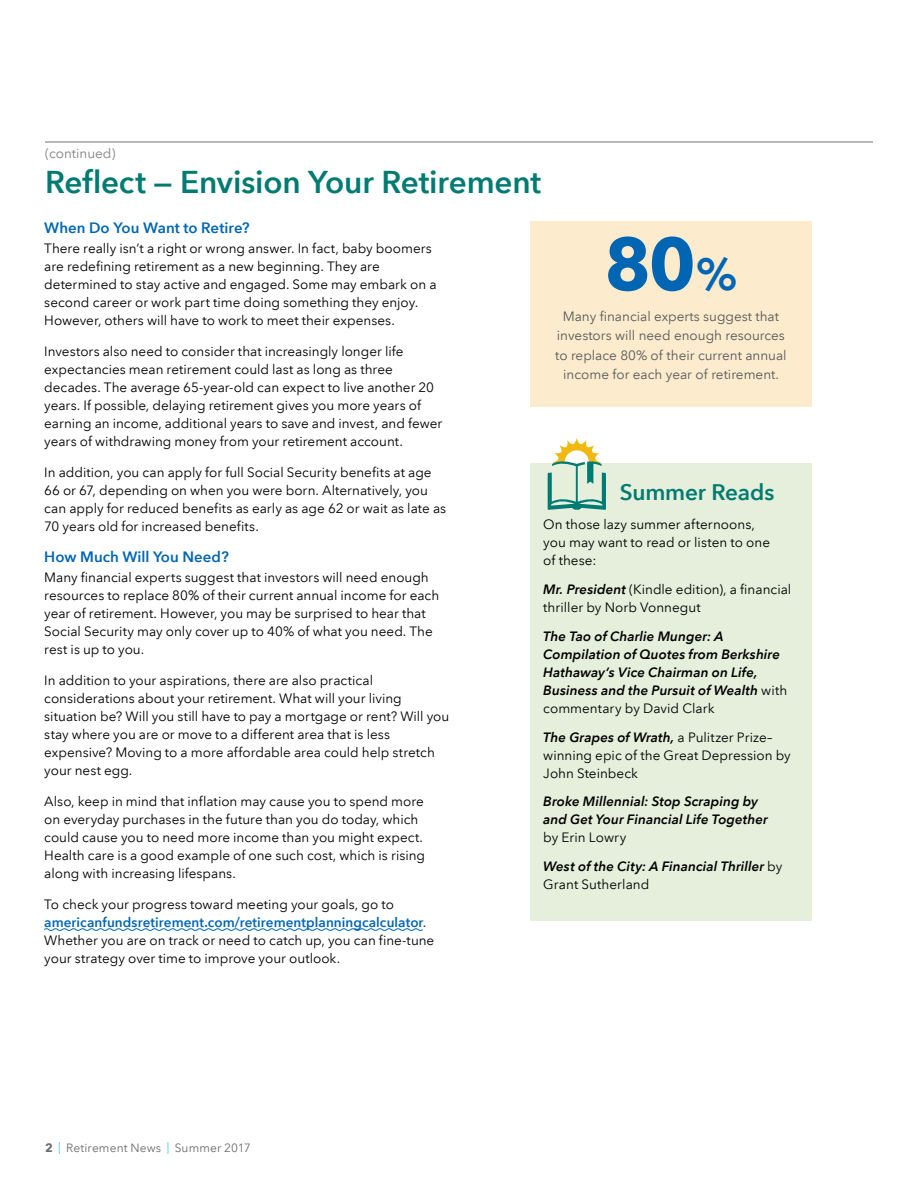
<style>
.page{position:relative;width:918px;height:1188px;background:#fff}
.page>*{position:absolute;margin:0;border:0;box-sizing:border-box;transform-origin:0 0}
.Subhead_-_Demi_10_12{font:700 73.5px "Avenir Next LT Com";color:#0066b3}
.Heading_-_Reg_20_24{font:600 31.5px "Avenir Next LT Com";letter-spacing:-.005em;color:#007b72}
.Subhead_-_Demi_10_12-2{font:600 22.5px "Avenir Next LT Com";letter-spacing:-.005em;color:#007b72}
.Subhead_-_Demi_10_12-3{font:600 15px "Avenir Next LT Com";color:#0066b3}
.Body_Text_-_Reg_9_12{font:13.5px/18px "Avenir Next LT Com";color:#000}
.Subhead_-_Demi_10_12-4{font:italic 600 13.5px/18px "Avenir Next LT Com";letter-spacing:.005em;color:#000}
.Subhead_-_Demi_10_12-5{font:13.5px/18px "Avenir Next LT Com";color:#000}
.Subhead_-_Demi_10_12-6{font:13.5px/19.5px "Avenir Next LT Com";color:#58595b;text-align:center}
.t1{font:13.5px "Avenir Next LT Com";color:#808285}
.t2{font:12px "Avenir Next LT Com";letter-spacing:.01em;color:#6d6e71}
.s1{font-weight:600;color:#0066b3}
.s2{font-weight:700}
.s3{color:#00a6e9}
.s4{font-weight:600;font-size:45px}
.s5{font-weight:600;font-style:italic}
.s6{font-weight:400;font-style:normal}
</style>
<div class="page">
<svg style="left:44px;top:928px;width:379px;height:3px"></svg>
<hr style="left:45px;top:141px;width:828px;height:2px;background:#808285">
<div style="left:530px;top:221px;width:282px;height:185px;background:#fceccd"></div>
<div style="left:530px;top:463px;width:282px;height:458px;background:#e5efdc"></div>
<svg style="left:548px;top:438px;width:58px;height:72px"></svg>
<p class="t1" style="left:45px;top:145px;width:72px">(continued)</p>
<p class="Heading_-_Reg_20_24" style="left:45px;top:163px;width:498px">Reflect — Envision Your Retirement</p>
<p class="Subhead_-_Demi_10_12-3" style="left:44px;top:218px;width:207px">When Do You Want to Retire?</p>
<p class="Body_Text_-_Reg_9_12" style="left:44px;top:239px;width:394px">There really isn’t a right or wrong answer. In fact, baby boomers are redefining retirement as a new beginning. They are determined to stay active and engaged. Some may embark on a second career or work part time doing something they enjoy.<br>However, others will have to work to meet their expenses.</p>
<p class="Body_Text_-_Reg_9_12" style="left:44px;top:342px;width:399px">Investors also need to consider that increasingly longer life expectancies mean retirement could last as long as three decades. The average 65-year-old can expect to live another 20 years. If possible, delaying retirement gives you more years of earning an income, additional years to save and invest, and fewer years of withdrawing money from your retirement account.</p>
<p class="Body_Text_-_Reg_9_12" style="left:44px;top:463px;width:403px">In addition, you can apply for full Social Security benefits at age 66 or 67, depending on when you were born. Alternatively, you can apply for reduced benefits as early as age 62 or wait as late as 70 years old for increased benefits.</p>
<p class="Subhead_-_Demi_10_12-3" style="left:44px;top:547px;width:186px">How Much Will You Need?</p>
<p class="Body_Text_-_Reg_9_12" style="left:44px;top:568px;width:396px">Many financial experts suggest that investors will need enough resources to replace 80% of their current annual income for each year of retirement. However, you may be surprised to hear that Social Security may only cover up to 40% of what you need. The rest is up to you.</p>
<p class="Body_Text_-_Reg_9_12" style="left:44px;top:671px;width:407px">In addition to your aspirations, there are also practical considerations about your retirement. What will your living situation be? Will you still have to pay a mortgage or rent? Will you stay where you are or move to a different area that is less expensive? Moving to a more affordable area could help stretch your nest egg.</p>
<p class="Body_Text_-_Reg_9_12" style="left:44px;top:792px;width:382px">Also, keep in mind that inflation may cause you to spend more on everyday purchases in the future than you do today, which could cause you to need more income than you might expect.<br>Health care is a good example of one such cost, which is rising along with increasing lifespans.</p>
<p class="Body_Text_-_Reg_9_12" style="left:44px;top:895px;width:392px">To check your progress toward meeting your goals, go to <span class="s1">americanfundsretirement.com/retirementplanningcalculator</span>.<br>Whether you are on track or need to catch up, you can fine-tune your strategy over time to improve your outlook.</p>
<p class="t2" style="left:45px;top:1141px;width:207px"><span class="s2">2</span> <span class="s3">|</span> Retirement News <span class="s3">|</span> Summer 2017</p>
<p class="Subhead_-_Demi_10_12" style="left:604px;top:219px;width:135px">80<span class="s4">%</span></p>
<p class="Subhead_-_Demi_10_12-6" style="left:555px;top:306px;width:233px">Many financial experts suggest that investors will need enough resources to replace 80% of their current annual income for each year of retirement.</p>
<p class="Subhead_-_Demi_10_12-2" style="left:620px;top:479px;width:156px">Summer Reads</p>
<p class="Subhead_-_Demi_10_12-5" style="left:543px;top:516px;width:228px">On those lazy summer afternoons, you may want to read or listen to one of these:</p>
<p class="Subhead_-_Demi_10_12-5" style="left:543px;top:580px;width:250px"><span class="s5">Mr. President</span> (Kindle edition), a financial thriller by Norb Vonnegut</p>
<p class="Subhead_-_Demi_10_12-4" style="left:543px;top:627px;width:246px">The Tao of Charlie Munger: A<br>Compilation of Quotes from Berkshire<br>Hathaway’s Vice Chairman on Life,<br>Business and the Pursuit of Wealth <span class="s6">with commentary by David Clark</span></p>
<p class="Subhead_-_Demi_10_12-5" style="left:543px;top:728px;width:249px"><span class="s5">The Grapes of Wrath,</span> a Pulitzer Prize– winning epic of the Great Depression by<br>John Steinbeck</p>
<p class="Subhead_-_Demi_10_12-4" style="left:543px;top:793px;width:226px">Broke Millennial: Stop Scraping by and Get Your Financial Life Together <span class="s6">by Erin Lowry</span></p>
<p class="Subhead_-_Demi_10_12-4" style="left:543px;top:858px;width:241px">West of the City: A Financial Thriller <span class="s6">by<br>Grant Sutherland</span></p>
</div>
